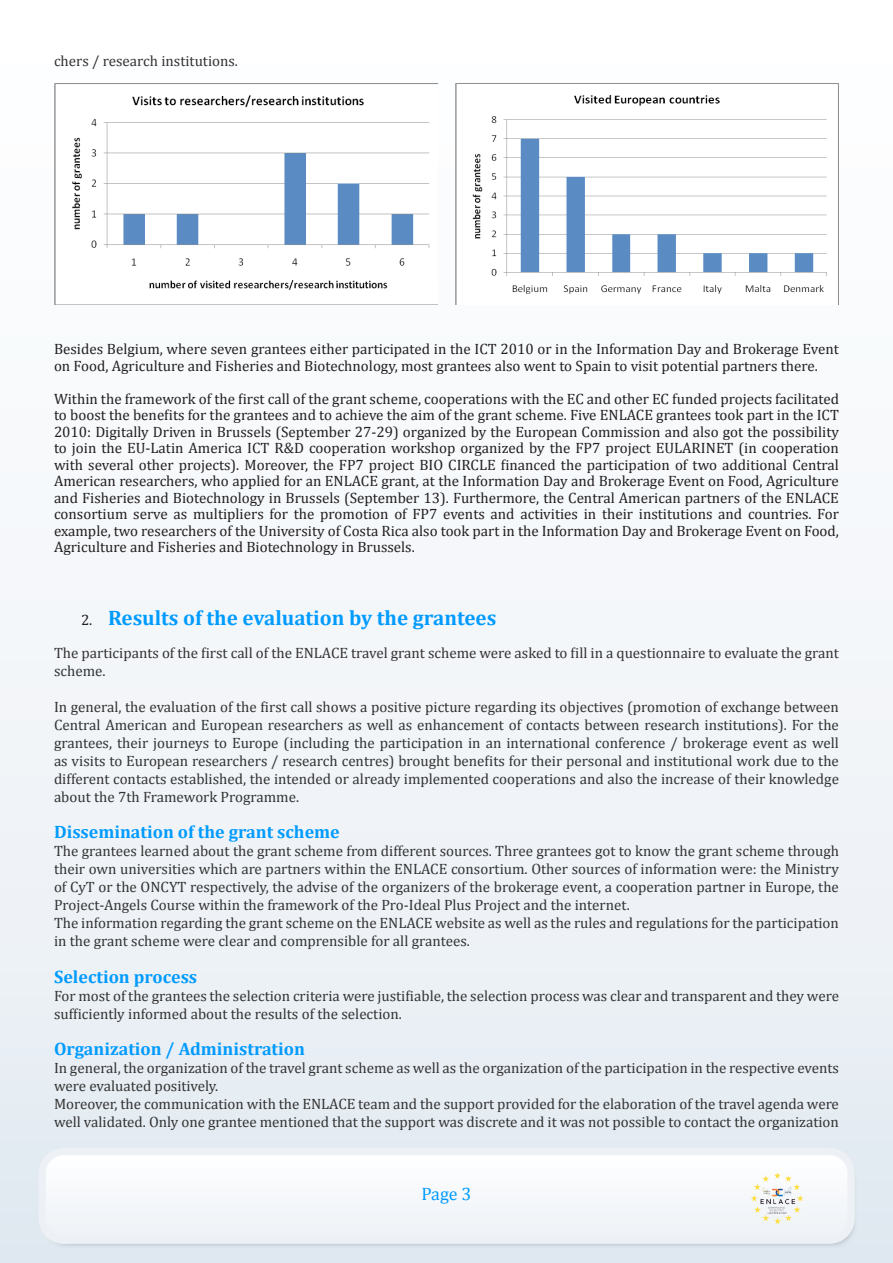
<style>
.page{position:relative;width:893px;height:1263px;background:#fff}
.page>*{position:absolute;margin:0;border:0;box-sizing:border-box;transform-origin:0 0}
.Verzeichnis_1{font:700 21px "Cambria";color:#009bff}
.t1{font:700 18px "Cambria";color:#009bff}
.t2{font:18px "Cambria";color:#009bff}
.Stile_di_paragrafo_4{font:15px/18px "Cambria";color:#333}
.t3{font:15px/16.5px "Cambria";color:#231f20}
.s1{font-weight:400;font-size:15px;color:#231f20}
</style>
<div class="page">
<img style="left:736px;top:1169px;width:83px;height:67px">
<img style="left:54px;top:84px;width:383px;height:221px">
<img style="left:455px;top:84px;width:384px;height:221px">
<p class="Stile_di_paragrafo_4" style="left:54px;top:51px;width:186px">chers / research institutions.</p>
<p class="t3" style="left:54px;top:341px;width:786px">Besides Belgium, where seven grantees either participated in the ICT 2010 or in the Information Day and Brokerage Event on Food, Agriculture and Fisheries and Biotechnology, most grantees also went to Spain to visit potential partners there.</p>
<p class="t3" style="left:54px;top:390px;width:786px;text-align:justify">Within the framework of the first call of the grant scheme, cooperations with the EC and other EC funded projects facilitated to boost the benefits for the grantees and to achieve the aim of the grant scheme. Five ENLACE grantees took part in the ICT 2010: Digitally Driven in Brussels (September 27-29) organized by the European Commission and also got the possibility to join the EU-Latin America ICT R&amp;D cooperation workshop organized by the FP7 project EULARINET (in cooperation with several other projects). Moreover, the FP7 project BIO CIRCLE financed the participation of two additional Central American researchers, who applied for an ENLACE grant, at the Information Day and Brokerage Event on Food, Agriculture and Fisheries and Biotechnology in Brussels (September 13). Furthermore, the Central American partners of the ENLACE consortium serve as multipliers for the promotion of FP7 events and activities in their institutions and countries. For example, two researchers of the University of Costa Rica also took part in the Information Day and Brokerage Event on Food, Agriculture and Fisheries and Biotechnology in Brussels.</p>
<p class="Verzeichnis_1" style="left:81px;top:605px;width:417px"><span class="s1">2.</span> Results of the evaluation by the grantees</p>
<p class="Stile_di_paragrafo_4" style="left:54px;top:644px;width:786px">The participants of the first call of the ENLACE travel grant scheme were asked to fill in a questionnaire to evaluate the grant scheme.</p>
<p class="Stile_di_paragrafo_4" style="left:54px;top:698px;width:786px;text-align:justify">In general, the evaluation of the first call shows a positive picture regarding its objectives (promotion of exchange between Central American and European researchers as well as enhancement of contacts between research institutions). For the grantees, their journeys to Europe (including the participation in an international conference / brokerage event as well as visits to European researchers / research centres) brought benefits for their personal and institutional work due to the different contacts established, the intended or already implemented cooperations and also the increase of their knowledge about the 7th Framework Programme.</p>
<p class="t1" style="left:54px;top:821px;width:287px">Dissemination of the grant scheme</p>
<p class="Stile_di_paragrafo_4" style="left:54px;top:842px;width:786px;text-align:justify">The grantees learned about the grant scheme from different sources. Three grantees got to know the grant scheme through their own universities which are partners within the ENLACE consortium. Other sources of information were: the Ministry of CyT or the ONCYT respectively, the advise of the organizers of the brokerage event, a cooperation partner in Europe, the Project-Angels Course within the framework of the Pro-Ideal Plus Project and the internet.</p>
<p class="Stile_di_paragrafo_4" style="left:54px;top:914px;width:786px">The information regarding the grant scheme on the ENLACE website as well as the rules and regulations for the participation in the grant scheme were clear and comprensible for all grantees.</p>
<p class="t1" style="left:54px;top:965px;width:145px">Selection process</p>
<p class="Stile_di_paragrafo_4" style="left:54px;top:986px;width:786px">For most of the grantees the selection criteria were justifiable, the selection process was clear and transparent and they were sufficiently informed about the results of the selection.</p>
<p class="t1" style="left:54px;top:1038px;width:252px">Organization / Administration</p>
<p class="Stile_di_paragrafo_4" style="left:54px;top:1059px;width:786px">In general, the organization of the travel grant scheme as well as the organization of the participation in the respective events were evaluated positively.</p>
<p class="Stile_di_paragrafo_4" style="left:54px;top:1095px;width:786px">Moreover, the communication with the ENLACE team and the support provided for the elaboration of the travel agenda were well validated. Only one grantee mentioned that the support was discrete and it was not possible to contact the organization</p>
<p class="t2" style="left:421px;top:1184px;width:52px">Page 3</p>
</div>
